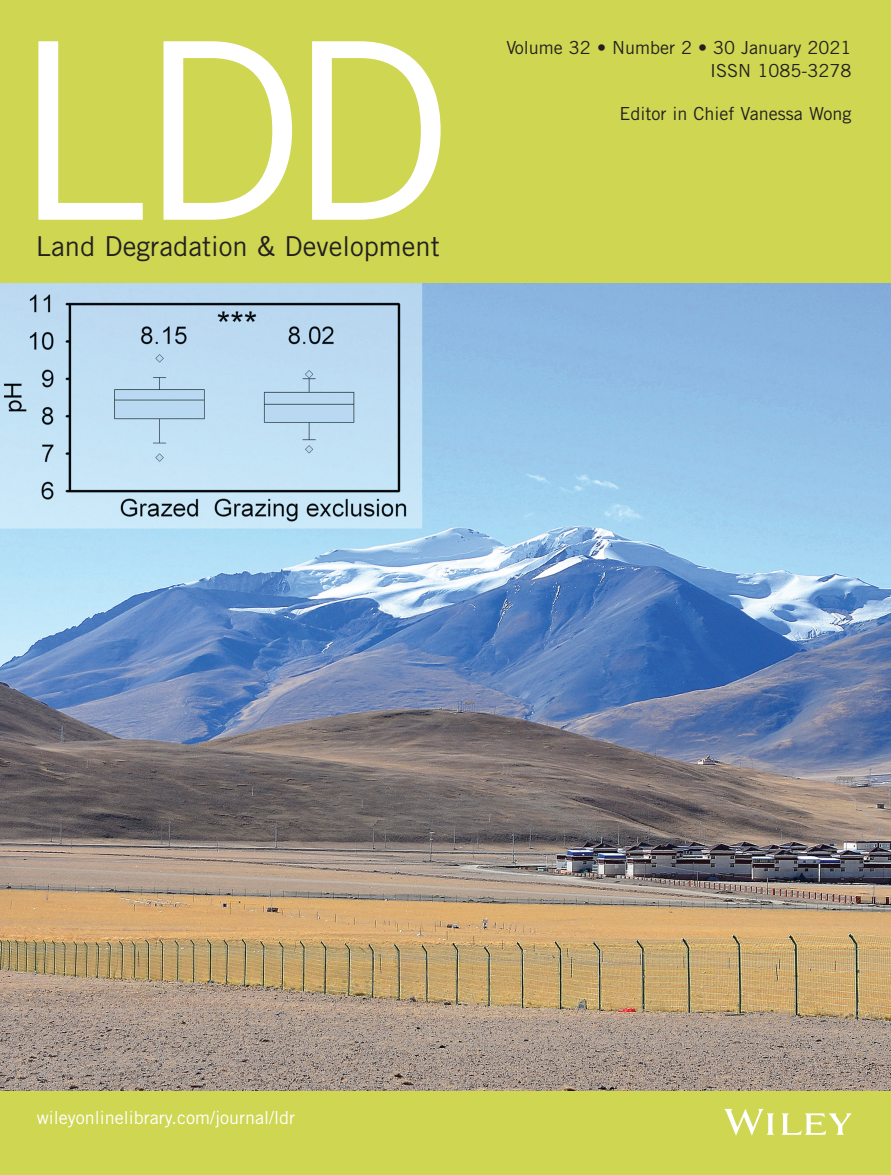
<style>
.page{position:relative;width:891px;height:1175px;background:#fff}
.page>*{position:absolute;margin:0;border:0;box-sizing:border-box;transform-origin:0 0}
.t1{font:247.05px "Trade Gothic LT Std";color:#fff}
.t2{font:27.45px "Trade Gothic LT Std";color:#231f20}
.t3{font:18px "Trade Gothic LT Std";color:#231f20}
.t4{font:18px "Trade Gothic LT Std";color:#fff}
</style>
<div class="page">
<div style="left:0;top:1089px;width:890px;height:85px;background:#ced652"></div>
<div style="left:0;top:0;width:890px;height:283px;background:#ced652"></div>
<svg style="left:724px;top:1108px;width:127px;height:27px"></svg>
<img style="left:0;top:283px;width:890px;height:806px">
<h1 class="t1" style="left:12px;top:42px;width:442px">LDD</h1>
<p class="t3" style="left:506px;top:41px;width:346px">Volume 32 • Number 2 • 30 January 2021</p>
<p class="t3" style="left:710px;top:64px;width:143px">ISSN 1085-3278</p>
<p class="t3" style="left:619px;top:107px;width:233px">Editor in Chief Vanessa Wong</p>
<h2 class="t2" style="left:36px;top:236px;width:405px">Land Degradation &amp; Development</h2>
<p class="t4" style="left:37px;top:1110px;width:260px">wileyonlinelibrary.com/journal/ldr</p>
</div>
